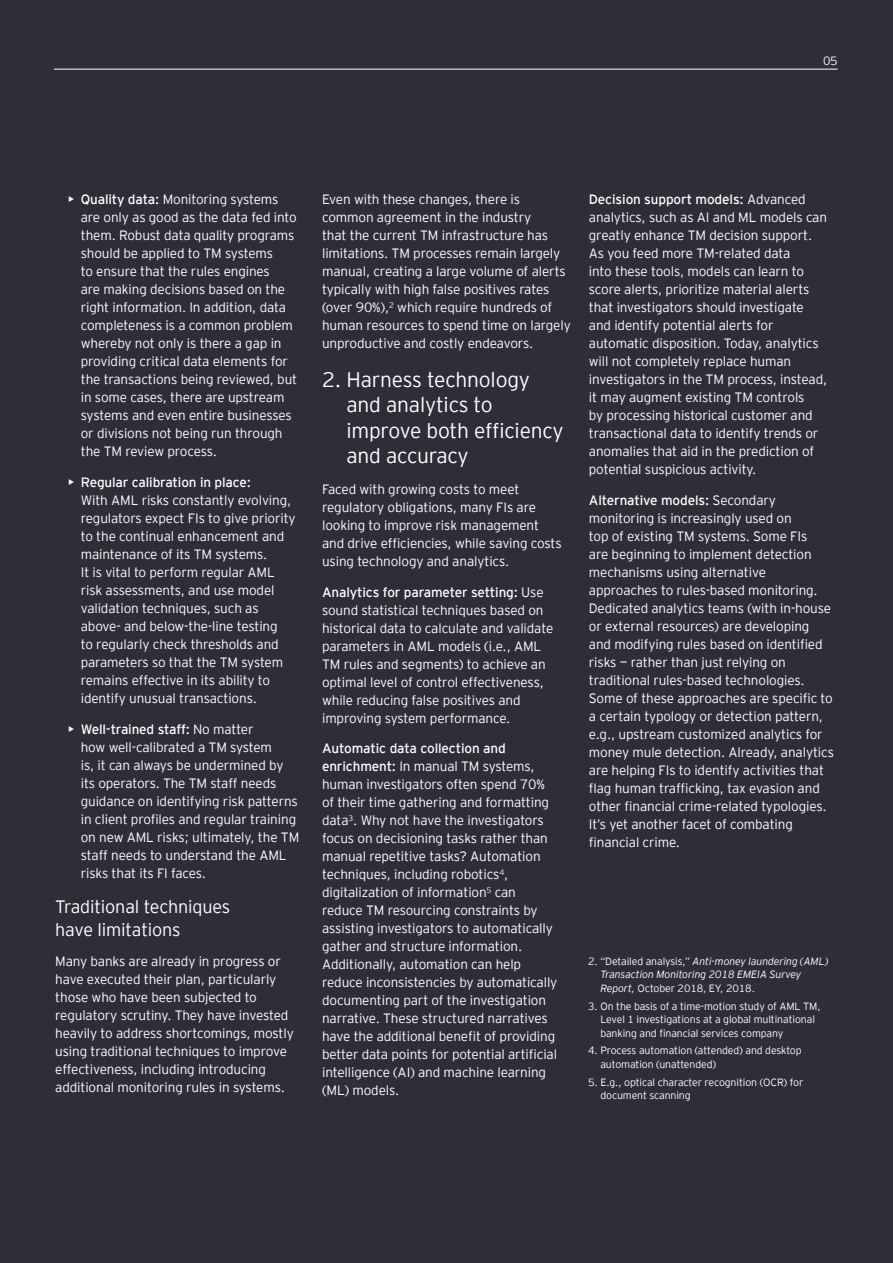
<style>
.page{position:relative;width:893px;height:1263px;background:#2e2e38}
.page>*{position:absolute;margin:0;border:0;box-sizing:border-box;transform-origin:0 0}
.t1{font:300 21px/25.5px "EY Interstate";letter-spacing:-.01em;color:#fff}
.t2{font:300 18px/22.5px "EY Interstate";letter-spacing:-.01em;color:#fff}
.t3{font:300 13.5px/18px "EY Interstate";letter-spacing:-.01em;color:#fff}
.t4{font:13.5px "EY Interstate";letter-spacing:-.01em;color:#fff}
.t5{font:300 12px "EY Interstate";color:#fff}
.t6{font:300 10.5px/13.5px "EY Interstate";letter-spacing:-.01em;color:#fff}
.t7{font:italic 300 10.5px/13.5px "EY Interstate";letter-spacing:-.01em;color:#fff}
.s1{font-weight:400}
.s2{font-style:normal}
</style>
<div class="page">
<hr style="left:54px;top:69px;width:784px;height:1px;background:#fff">
<p class="t5" style="left:823px;top:52px;width:16px">05</p>
<p class="t3" style="left:81px;top:190px;width:218px;text-indent:-13px"><span class="s1">• Quality data:</span> Monitoring systems are only as good as the data fed into them. Robust data quality programs should be applied to TM systems<br>to ensure that the rules engines<br>are making decisions based on the right information. In addition, data completeness is a common problem whereby not only is there a gap in providing critical data elements for the transactions being reviewed, but in some cases, there are upstream systems and even entire businesses or divisions not being run through the TM review process.</p>
<p class="t4" style="left:68px;top:473px;width:184px">• Regular calibration in place:</p>
<p class="t3" style="left:81px;top:490px;width:216px">With AML risks constantly evolving, regulators expect FIs to give priority to the continual enhancement and maintenance of its TM systems.<br>It is vital to perform regular AML risk assessments, and use model validation techniques, such as above- and below-the-line testing<br>to regularly check thresholds and parameters so that the TM system remains effective in its ability to identify unusual transactions.</p>
<p class="t3" style="left:81px;top:719px;width:220px;text-indent:-13px"><span class="s1">• Well-trained staff:</span> No matter<br>how well-calibrated a TM system<br>is, it can always be undermined by its operators. The TM staff needs guidance on identifying risk patterns in client profiles and regular training on new AML risks; ultimately, the TM staff needs to understand the AML risks that its FI faces.</p>
<h2 class="t2" style="left:55px;top:894px;width:176px">Traditional techniques have limitations</h2>
<p class="t3" style="left:55px;top:952px;width:240px">Many banks are already in progress or have executed their plan, particularly those who have been subjected to regulatory scrutiny. They have invested heavily to address shortcomings, mostly using traditional techniques to improve effectiveness, including introducing additional monitoring rules in systems.</p>
<p class="t3" style="left:322px;top:190px;width:250px">Even with these changes, there is common agreement in the industry<br>that the current TM infrastructure has limitations. TM processes remain largely manual, creating a large volume of alerts typically with high false positives rates (over 90%),<sup>2</sup> which require hundreds of human resources to spend time on largely unproductive and costly endeavors.</p>
<h1 class="t1" style="left:346px;top:365px;width:219px;text-indent:-24px">2. Harness technology and analytics to improve both efficiency and accuracy</h1>
<p class="t3" style="left:322px;top:479px;width:241px">Faced with growing costs to meet regulatory obligations, many FIs are looking to improve risk management and drive efficiencies, while saving costs using technology and analytics.</p>
<p class="t3" style="left:322px;top:582px;width:233px"><span class="s1">Analytics for parameter setting:</span> Use sound statistical techniques based on historical data to calculate and validate parameters in AML models (i.e., AML TM rules and segments) to achieve an optimal level of control effectiveness, while reducing false positives and improving system performance.</p>
<p class="t3" style="left:322px;top:739px;width:237px"><span class="s1">Automatic data collection and enrichment:</span> In manual TM systems, human investigators often spend 70% of their time gathering and formatting data<sup>3</sup>. Why not have the investigators focus on decisioning tasks rather than manual repetitive tasks? Automation techniques, including robotics<sup>4</sup>, digitalization of information<sup>5</sup> can reduce TM resourcing constraints by assisting investigators to automatically gather and structure information.<br>Additionally, automation can help reduce inconsistencies by automatically documenting part of the investigation narrative. These structured narratives have the additional benefit of providing better data points for potential artificial intelligence (AI) and machine learning (ML) models.</p>
<p class="t3" style="left:589px;top:190px;width:240px"><span class="s1">Decision support models:</span> Advanced analytics, such as AI and ML models can greatly enhance TM decision support.<br>As you feed more TM-related data<br>into these tools, models can learn to score alerts, prioritize material alerts that investigators should investigate and identify potential alerts for automatic disposition. Today, analytics will not completely replace human investigators in the TM process, instead, it may augment existing TM controls<br>by processing historical customer and transactional data to identify trends or anomalies that aid in the prediction of potential suspicious activity.</p>
<p class="t3" style="left:589px;top:490px;width:247px"><span class="s1">Alternative models:</span> Secondary monitoring is increasingly used on<br>top of existing TM systems. Some FIs<br>are beginning to implement detection mechanisms using alternative approaches to rules-based monitoring.<br>Dedicated analytics teams (with in-house or external resources) are developing and modifying rules based on identified risks — rather than just relying on traditional rules-based technologies.<br>Some of these approaches are specific to a certain typology or detection pattern, e.g., upstream customized analytics for money mule detection. Already, analytics are helping FIs to identify activities that flag human trafficking, tax evasion and other financial crime-related typologies.<br>It’s yet another facet of combating financial crime.</p>
<p class="t7" style="left:600px;top:954px;width:229px;text-indent:-12px"><span class="s2">2. “Detailed analysis,”</span> Anti-money laundering (AML)<br>Transaction Monitoring 2018 EMEIA Survey<br>Report, <span class="s2">October 2018, EY, 2018.</span></p>
<p class="t6" style="left:600px;top:998px;width:222px;text-indent:-12px">3. On the basis of a time-motion study of AML TM,<br>Level 1 investigations at a global multinational banking and financial services company</p>
<p class="t6" style="left:600px;top:1043px;width:203px;text-indent:-12px">4. Process automation (attended) and desktop automation (unattended)</p>
<p class="t6" style="left:600px;top:1074px;width:204px;text-indent:-12px">5. E.g., optical character recognition (OCR) for document scanning</p>
</div>
